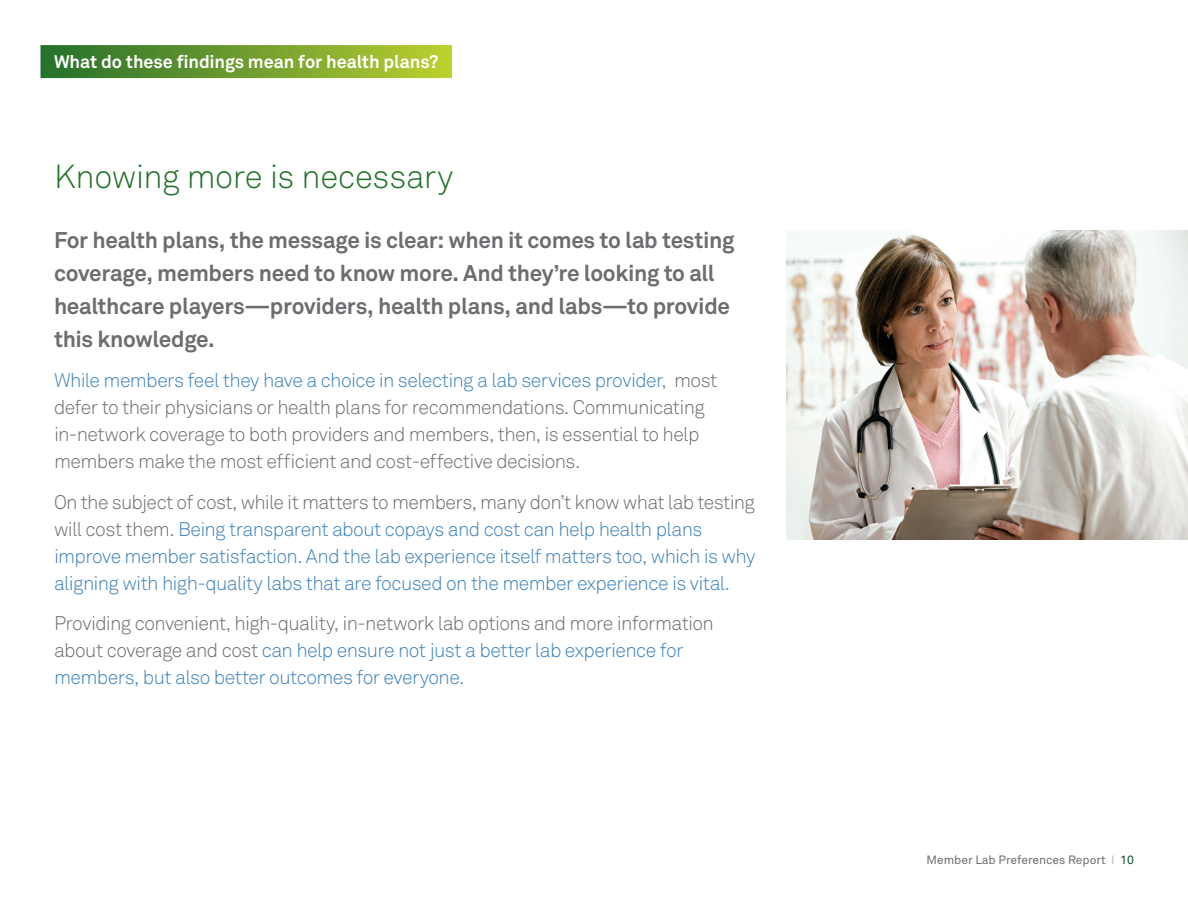
<style>
.page{position:relative;width:1188px;height:918px;background:#fff}
.page>*{position:absolute;margin:0;border:0;box-sizing:border-box;transform-origin:0 0}
.t1{font:300 33px "Akkurat Pro";letter-spacing:-.01em;color:#23712a}
.t2{font:700 22.5px/33px "Akkurat Pro";letter-spacing:-.015em;color:#6c6d70}
.t3{font:300 19.5px/27px "Akkurat Pro";letter-spacing:-.03em;color:#6c6d70}
.t4{font:300 19.5px/27px "Akkurat Pro";letter-spacing:-.03em;color:#3d82bb}
.t5{font:700 18px "Akkurat Pro";letter-spacing:-.005em;color:#fff}
.t6{font:12px "Akkurat Pro";color:#6c6d70}
.s1{color:#3d82bb}
.s2{color:#6c6d70}
.s3{color:#bcbdc0}
.s4{color:#004c23}
</style>
<div class="page">
<div style="left:40px;top:45px;width:412px;height:33px;background:linear-gradient(to right,#246e2d,#bbce30)"></div>
<img style="left:786px;top:231px;width:402px;height:308px">
<p class="t5" style="left:54px;top:51px;width:386px">What do these findings mean for health plans?</p>
<p class="t1" style="left:54px;top:157px;width:401px">Knowing more is necessary</p>
<p class="t2" style="left:54px;top:223px;width:682px">For health plans, the message is clear: when it comes to lab testing coverage, members need to know more. And they’re looking to all healthcare players—providers, health plans, and labs—to provide this knowledge.</p>
<p class="t3" style="left:54px;top:367px;width:665px"><span class="s1">While members feel they have a choice in selecting a lab services provider,</span> most defer to their physicians or health plans for recommendations. Communicating in-network coverage to both providers and members, then, is essential to help members make the most efficient and cost-effective decisions.</p>
<p class="t4" style="left:54px;top:489px;width:703px"><span class="s2">On the subject of cost, while it matters to members, many don’t know what lab testing will cost them.</span> Being transparent about copays and cost can help health plans improve member satisfaction. And the lab experience itself matters too, which is why aligning with high-quality labs that are focused on the member experience is vital.</p>
<p class="t3" style="left:54px;top:610px;width:662px">Providing convenient, high-quality, in-network lab options and more information about coverage and cost <span class="s1">can help ensure not just a better lab experience for members, but also better outcomes for everyone.</span></p>
<p class="t6" style="left:927px;top:853px;width:209px">Member Lab Preferences Report <span class="s3">I</span> <span class="s4">10</span></p>
</div>
